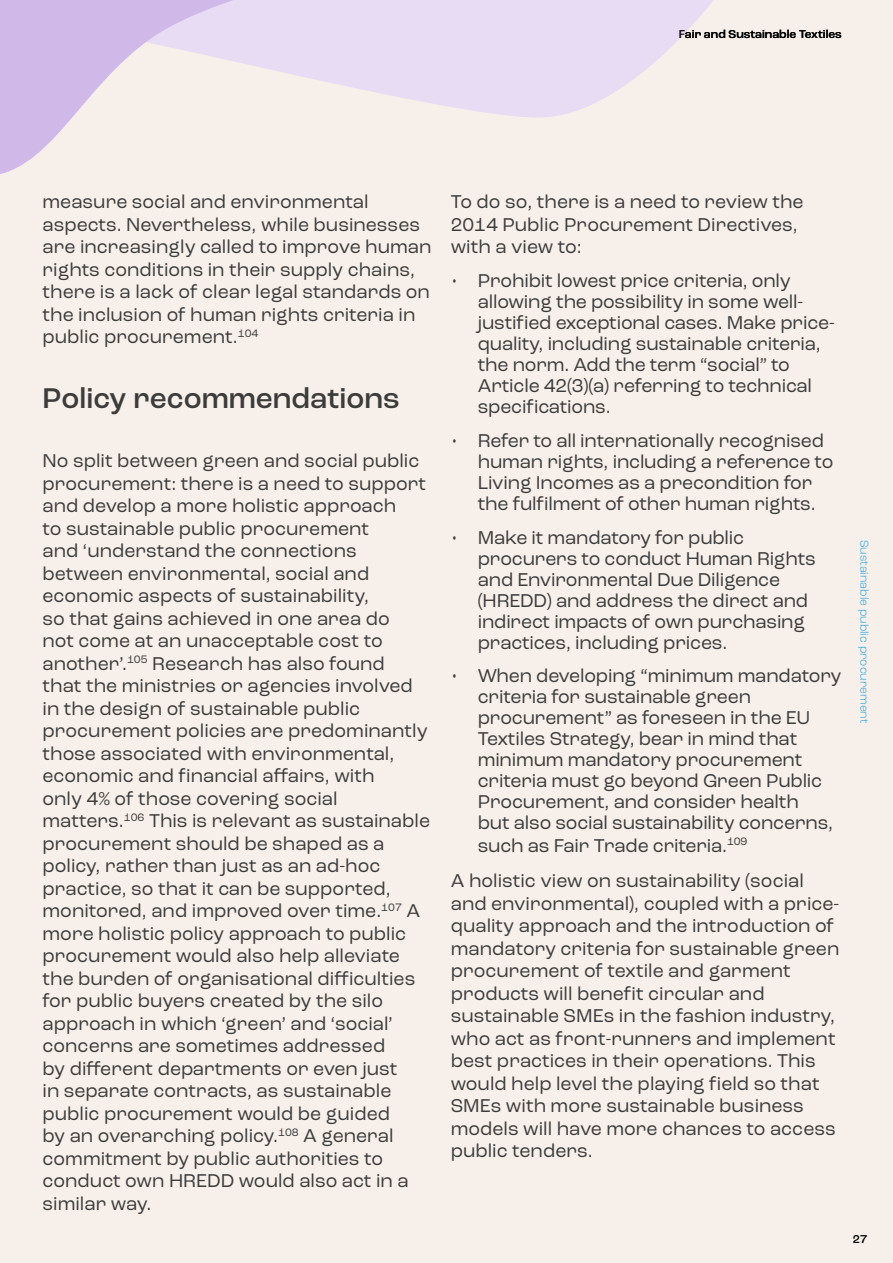
<style>
.page{position:relative;width:893px;height:1263px;background:#f7efea}
.page>*{position:absolute;margin:0;border:0;box-sizing:border-box;transform-origin:0 0}
.t1{font:500 30px "Roc Grotesk";color:#3c3c3b}
.t2{font:19.5px/22.5px "Roc Grotesk";color:#3c3c3b}
.t3{font:500 12px "Roc Grotesk";color:#000}
.t4{font:300 12px "Roc Grotesk";color:#29a7e4}
</style>
<div class="page">
<svg style="left:390px;top:0;width:323px;height:118px;fill:#e8dcf4"></svg>
<svg style="left:0;top:0;width:390px;height:174px"></svg>
<p class="t3" style="left:679px;top:27px;width:165px">Fair and Sustainable Textiles</p>
<p class="t2" style="left:43px;top:191px;width:390px">measure social and environmental aspects. Nevertheless, while businesses are increasingly called to improve human rights conditions in their supply chains, there is a lack of clear legal standards on the inclusion of human rights criteria in public procurement.<sup>104</sup></p>
<h1 class="t1" style="left:43px;top:380px;width:359px">Policy recommendations</h1>
<p class="t2" style="left:43px;top:449px;width:389px">No split between green and social public procurement: there is a need to support and develop a more holistic approach<br>to sustainable public procurement<br>and ‘understand the connections between environmental, social and economic aspects of sustainability,<br>so that gains achieved in one area do<br>not come at an unacceptable cost to another’.<sup>105</sup> Research has also found<br>that the ministries or agencies involved in the design of sustainable public procurement policies are predominantly those associated with environmental, economic and financial affairs, with<br>only 4% of those covering social matters.<sup>106</sup> This is relevant as sustainable procurement should be shaped as a policy, rather than just as an ad-hoc practice, so that it can be supported, monitored, and improved over time.<sup>107</sup> A more holistic policy approach to public procurement would also help alleviate the burden of organisational difficulties for public buyers created by the silo approach in which ‘green’ and ‘social’ concerns are sometimes addressed<br>by different departments or even just<br>in separate contracts, as sustainable public procurement would be guided<br>by an overarching policy.<sup>108</sup> A general commitment by public authorities to conduct own HREDD would also act in a similar way.</p>
<p class="t2" style="left:451px;top:191px;width:354px">To do so, there is a need to review the<br>2014 Public Procurement Directives, with a view to:</p>
<p class="t2" style="left:478px;top:270px;width:359px;line-height:21px;text-indent:-27px">• Prohibit lowest price criteria, only allowing the possibility in some well&shy;justified exceptional cases. Make price&shy;quality, including sustainable criteria, the norm. Add the term “social” to Article 42(3)(a) referring to technical specifications.</p>
<p class="t2" style="left:478px;top:430px;width:357px;line-height:21px;text-indent:-27px">• Refer to all internationally recognised human rights, including a reference to Living Incomes as a precondition for the fulfilment of other human rights.</p>
<p class="t2" style="left:478px;top:527px;width:339px;line-height:21px;text-indent:-27px">• Make it mandatory for public procurers to conduct Human Rights and Environmental Due Diligence (HREDD) and address the direct and indirect impacts of own purchasing practices, including prices.</p>
<p class="t2" style="left:478px;top:665px;width:365px;line-height:21.1px;text-indent:-27px">• When developing “minimum mandatory criteria for sustainable green procurement” as foreseen in the EU Textiles Strategy, bear in mind that minimum mandatory procurement criteria must go beyond Green Public Procurement, and consider health<br>but also social sustainability concerns, such as Fair Trade criteria.<sup>109</sup></p>
<p class="t2" style="left:451px;top:869px;width:390px">A holistic view on sustainability (social and environmental), coupled with a price&shy;quality approach and the introduction of mandatory criteria for sustainable green procurement of textile and garment products will benefit circular and sustainable SMEs in the fashion industry, who act as front-runners and implement best practices in their operations. This would help level the playing field so that SMEs with more sustainable business models will have more chances to access public tenders.</p>
<p class="t4" style="left:872px;top:540px;width:185px;rotate:90deg">Sustainable public procurement</p>
<p class="t3" style="left:853px;top:1231px;width:16px">27</p>
</div>
